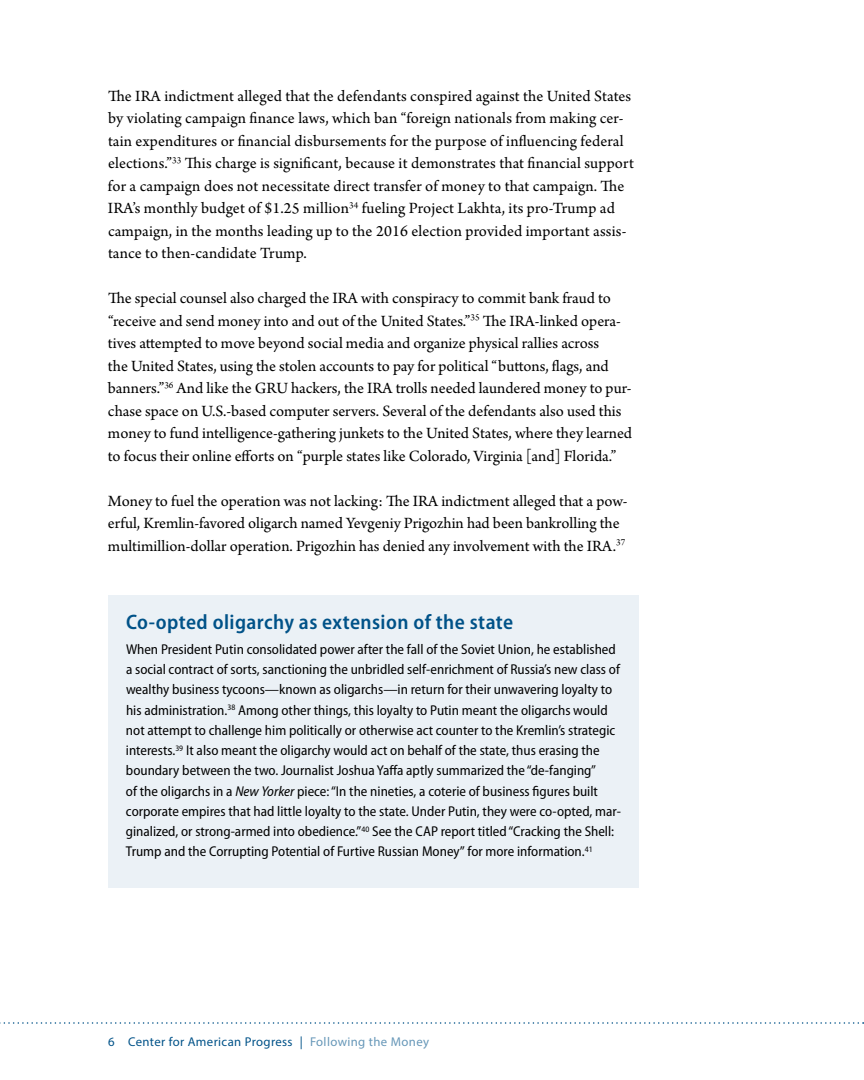
<style>
.page{position:relative;width:864px;height:1080px;background:#fff}
.page>*{position:absolute;margin:0;border:0;box-sizing:border-box;transform-origin:0 0}
.t1{font:600 semi-condensed 21px "Myriad Pro";letter-spacing:.02em;color:#005288}
.t2{font:16.5px/22.5px "Arno Pro";color:#000}
.t3{font:semi-condensed 14.25px/20.2px "Myriad Pro";color:#000}
.t4{font:12.75px "Myriad Pro";letter-spacing:.03em;color:#005288}
.s1{font-style:italic}
.s2{font-stretch:normal}
.s3{color:#6697b8}
</style>
<div class="page">
<svg style="left:0;top:1022px;width:864px;height:2px"></svg>
<div style="left:108px;top:596px;width:531px;height:292px;background:#ebf1f6"></div>
<p class="t2" style="left:108px;top:85px;width:527px">The IRA indictment alleged that the defendants conspired against the United States by violating campaign finance laws, which ban “foreign nationals from making cer&shy;tain expenditures or financial disbursements for the purpose of influencing federal elections.”<sup>33</sup> This charge is significant, because it demonstrates that financial support for a campaign does not necessitate direct transfer of money to that campaign. The IRA’s monthly budget of $1.25 million<sup>34</sup> fueling Project Lakhta, its pro-Trump ad campaign, in the months leading up to the 2016 election provided important assis&shy;tance to then-candidate Trump.</p>
<p class="t2" style="left:108px;top:288px;width:526px">The special counsel also charged the IRA with conspiracy to commit bank fraud to “receive and send money into and out of the United States.”<sup>35</sup> The IRA-linked opera&shy;tives attempted to move beyond social media and organize physical rallies across<br>the United States, using the stolen accounts to pay for political “buttons, flags, and banners.”<sup>36</sup> And like the GRU hackers, the IRA trolls needed laundered money to pur&shy;chase space on U.S.-based computer servers. Several of the defendants also used this money to fund intelligence-gathering junkets to the United States, where they learned to focus their online efforts on “purple states like Colorado, Virginia [and] Florida.”</p>
<p class="t2" style="left:108px;top:490px;width:521px">Money to fuel the operation was not lacking: The IRA indictment alleged that a pow&shy;erful, Kremlin-favored oligarch named Yevgeniy Prigozhin had been bankrolling the multimillion-dollar operation. Prigozhin has denied any involvement with the IRA.<sup>37</sup></p>
<p class="t1" style="left:126px;top:611px;width:389px">Co-opted oligarchy as extension of the state</p>
<p class="t3" style="left:126px;top:639px;width:497px">When President Putin consolidated power after the fall of the Soviet Union, he established a social contract of sorts, sanctioning the unbridled self-enrichment of Russia’s new class of wealthy business tycoons—known as oligarchs—in return for their unwavering loyalty to his administration.<sup>38</sup> Among other things, this loyalty to Putin meant the oligarchs would not attempt to challenge him politically or otherwise act counter to the Kremlin’s strategic interests.<sup>39</sup> It also meant the oligarchy would act on behalf of the state, thus erasing the boundary between the two. Journalist Joshua Yaffa aptly summarized the “de-fanging”<br>of the oligarchs in a <span class="s1">New Yorker</span> piece: “In the nineties, a coterie of business figures built corporate empires that had little loyalty to the state. Under Putin, they were co-opted, mar&shy;ginalized, or strong-armed into obedience.”<sup>40</sup> See the CAP report titled “Cracking the Shell<span class="s2">:<br></span>Trump and the Corrupting Potential of Furtive Russian Money<span class="s2">”</span> for more information.<sup>41</sup></p>
<p class="t4" style="left:108px;top:1033px;width:323px">6 Center for American Progress | <span class="s3">Following the Money</span></p>
</div>
